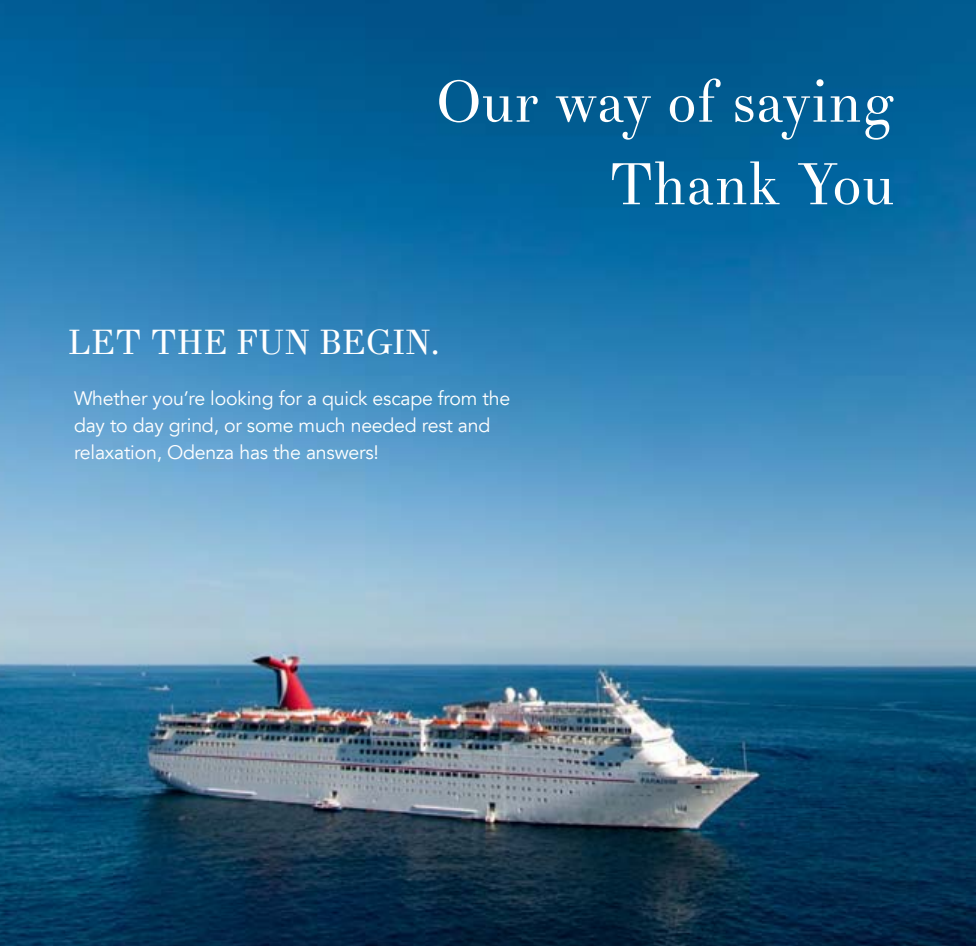
<style>
.page{position:relative;width:976px;height:946px;background:#fff}
.page>*{position:absolute;margin:0;border:0;box-sizing:border-box;transform-origin:0 0}
.t1{font:58.5px/82.5px "Theano Didot";color:#fff;text-align:right}
.t2{font:34.5px "Theano Didot";color:#fff}
.t3{font:19.5px/27px "Avenir LT";letter-spacing:-.01em;color:#fff}
</style>
<div class="page">
<img style="left:0;top:0;width:975px;height:945px">
<h1 class="t1" style="left:435px;top:61px;width:461px">Our way of saying<br>Thank You</h1>
<h2 class="t2" style="left:68px;top:321px;width:373px">LET THE FUN BEGIN.</h2>
<p class="t3" style="left:74px;top:385px;width:437px">Whether you’re looking for a quick escape from the day to day grind, or some much needed rest and relaxation, Odenza has the answers!</p>
</div>
